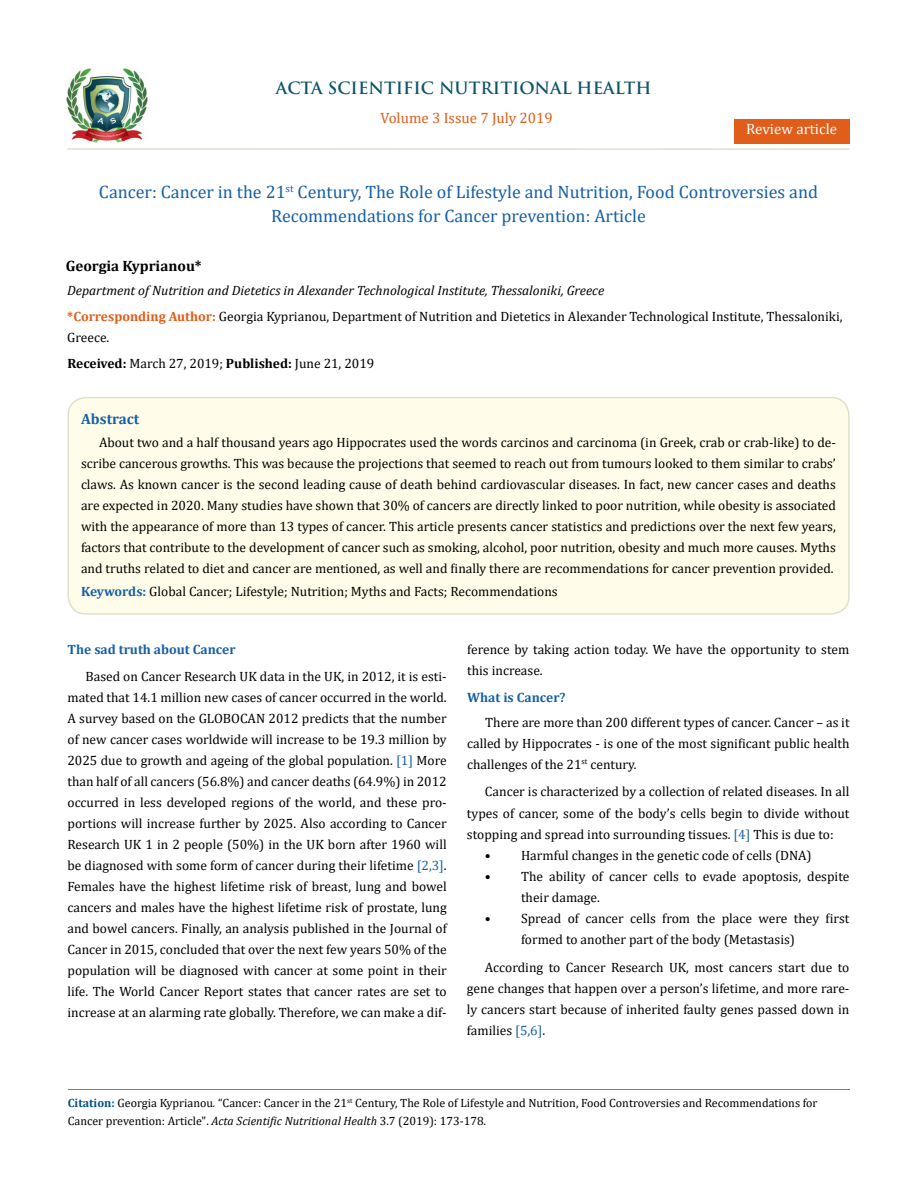
<style>
.page{position:relative;width:917px;height:1188px;background:#fff}
.page>*{position:absolute;margin:0;border:0;box-sizing:border-box;transform-origin:0 0}
.t1{font:18px/24px "Cambria";color:#1560a6;text-align:center}
.t2{font:700 16.5px "Trajan Pro";color:#0e546a}
.t3{font:15px "Cambria";color:#e05d1a}
.t4{font:700 15px "Cambria";color:#000}
.t5{font:15px "Cambria";color:#fff}
.t6{font:700 15px "Cambria";color:#1560a6}
.t7{font:13.5px/21px "Cambria";color:#000;text-align:justify}
.t8{font:700 13.5px "Cambria";color:#1560a6}
.t9{font:12px/18px "Cambria";color:#000}
.s1{font-style:italic}
.s2{font-weight:700;color:#e05d1a}
.s3{font-weight:700}
.s4{font-weight:700;color:#1560a6}
.s5{color:#1560a6}
.s6{font-weight:700;color:#035089}
</style>
<div class="page">
<img style="left:67px;top:68px;width:80px;height:74px">
<div style="left:734px;top:119px;width:115px;height:24px;background:#e05d1a"></div>
<div style="left:68px;top:398px;width:780px;height:216px;background:#fffde9;border-radius:18px"></div>
<div style="left:67px;top:397px;width:782px;height:218px;border:2px solid #e0dfcd;border-radius:18px"></div>
<hr style="left:68px;top:1089px;width:781px;height:1px;background:#e05d1a">
<hr style="left:67px;top:148px;width:782px;height:2px;background:#e0dfcd">
<p class="t2" style="left:276px;top:77px;width:377px">ACTA SCIENTIFIC NUTRITIONAL HEALTH</p>
<p class="t3" style="left:380px;top:109px;width:174px">Volume 3 Issue 7 July 2019</p>
<p class="t5" style="left:746px;top:120px;width:92px">Review article</p>
<h1 class="t1" style="left:99px;top:180px;width:720px">Cancer: Cancer in the 21<sup>st</sup> Century, The Role of Lifestyle and Nutrition, Food Controversies and<br>Recommendations for Cancer prevention: Article</h1>
<p class="t4" style="left:66px;top:256px;width:138px">Georgia Kyprianou*</p>
<p class="t7" style="left:67px;top:278px;width:776px;line-height:25.8px"><span class="s1">Department of Nutrition and Dietetics in Alexander Technological Institute, Thessaloniki, Greece<br></span><span class="s2">*Corresponding Author:</span> Georgia Kyprianou, Department of Nutrition and Dietetics in Alexander Technological Institute, Thessaloniki,</p>
<p class="t7" style="left:67px;top:327px;width:44px">Greece.</p>
<p class="t7" style="left:67px;top:353px;width:308px"><span class="s3">Received:</span> March 27, 2019; <span class="s3">Published:</span> June 21, 2019</p>
<p class="t6" style="left:81px;top:408px;width:60px">Abstract</p>
<p class="t7" style="left:81px;top:432px;width:756px;text-indent:18px">About two and a half thousand years ago Hippocrates used the words carcinos and carcinoma (in Greek, crab or crab-like) to de&shy;scribe cancerous growths. This was because the projections that seemed to reach out from tumours looked to them similar to crabs’ claws. As known cancer is the second leading cause of death behind cardiovascular diseases. In fact, new cancer cases and deaths are expected in 2020. Many studies have shown that 30% of cancers are directly linked to poor nutrition, while obesity is associated with the appearance of more than 13 types of cancer. This article presents cancer statistics and predictions over the next few years, factors that contribute to the development of cancer such as smoking, alcohol, poor nutrition, obesity and much more causes. Myths and truths related to diet and cancer are mentioned, as well and finally there are recommendations for cancer prevention provided.</p>
<p class="t7" style="left:81px;top:581px;width:478px"><span class="s4">Keywords:</span> Global Cancer; Lifestyle; Nutrition; Myths and Facts; Recommendations</p>
<p class="t8" style="left:67px;top:640px;width:170px">The sad truth about Cancer</p>
<p class="t7" style="left:67px;top:666px;width:381px;text-indent:18px">Based on Cancer Research UK data in the UK, in 2012, it is esti&shy;mated that 14.1 million new cases of cancer occurred in the world.<br>A survey based on the GLOBOCAN 2012 predicts that the number of new cancer cases worldwide will increase to be 19.3 million by 2025 due to growth and ageing of the global population. <span class="s5">[1]</span> More than half of all cancers (56.8%) and cancer deaths (64.9%) in 2012 occurred in less developed regions of the world, and these pro&shy;portions will increase further by 2025. Also according to Cancer Research UK 1 in 2 people (50%) in the UK born after 1960 will be diagnosed with some form of cancer during their lifetime <span class="s5">[2,3]</span>.<br>Females have the highest lifetime risk of breast, lung and bowel cancers and males have the highest lifetime risk of prostate, lung and bowel cancers. Finally, an analysis published in the Journal of Cancer in 2015, concluded that over the next few years 50% of the population will be diagnosed with cancer at some point in their life. The World Cancer Report states that cancer rates are set to increase at an alarming rate globally. Therefore, we can make a dif-</p>
<p class="t7" style="left:467px;top:639px;width:383px">ference by taking action today. We have the opportunity to stem this increase.</p>
<p class="t8" style="left:467px;top:688px;width:100px">What is Cancer?</p>
<p class="t7" style="left:467px;top:712px;width:384px;text-indent:18px">There are more than 200 different types of cancer. Cancer – as it called by Hippocrates - is one of the most significant public health challenges of the 21<sup>st</sup> century.</p>
<p class="t7" style="left:467px;top:781px;width:384px;text-indent:18px">Cancer is characterized by a collection of related diseases. In all types of cancer, some of the body’s cells begin to divide without stopping and spread into surrounding tissues. <span class="s5">[4]</span> This is due to:</p>
<p class="t7" style="left:485px;top:844px;width:328px">• Harmful changes in the genetic code of cells (DNA)</p>
<p class="t7" style="left:521px;top:865px;width:330px;text-indent:-36px">• The ability of cancer cells to evade apoptosis, despite their damage.</p>
<p class="t7" style="left:521px;top:907px;width:330px;text-indent:-36px">• Spread of cancer cells from the place were they first formed to another part of the body (Metastasis)</p>
<p class="t7" style="left:467px;top:957px;width:384px;text-indent:18px">According to Cancer Research UK, most cancers start due to gene changes that happen over a person’s lifetime, and more rare&shy;ly cancers start because of inherited faulty genes passed down in families <span class="s5">[5,6]</span>.</p>
<p class="t9" style="left:68px;top:1094px;width:751px"><span class="s6">Citation:</span> Georgia Kyprianou<span class="s1">.</span> “Cancer: Cancer in the 21<sup>st</sup> Century, The Role of Lifestyle and Nutrition, Food Controversies and Recommendations for<br>Cancer prevention: Article". <span class="s1">Acta Scientific Nutritional Health</span> 3.7 (2019): 173-178.</p>
</div>
